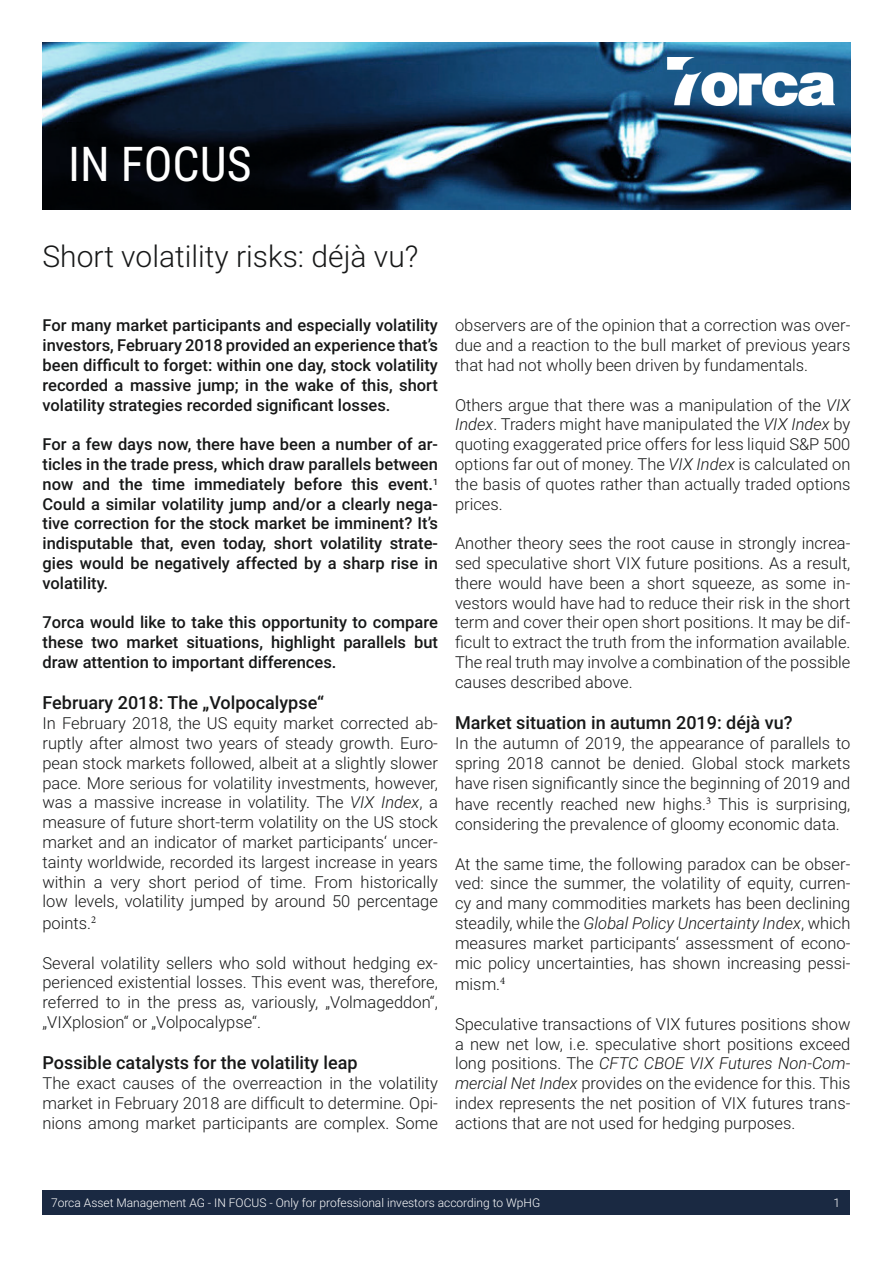
<style>
.page{position:relative;width:893px;height:1263px;background:#fff}
.page>*{position:absolute;margin:0;border:0;box-sizing:border-box;transform-origin:0 0}
.t1{font:48px "Roboto Condensed";color:#fff}
.t2{font:300 30px "Roboto";color:#171818}
.t3{font:500 18px "Roboto";color:#171818}
.t4{font:300 16.5px/19.8px "Roboto";color:#171818;text-align:justify}
.t5{font:500 16.5px/19.8px "Roboto";color:#171818;text-align:justify}
.t6{font:300 12px "Roboto";color:#fff}
.s1{font-style:italic}
</style>
<div class="page">
<img style="left:43px;top:43px;width:807px;height:166px">
<img style="left:668px;top:57px;width:166px;height:48px">
<div style="left:43px;top:1191px;width:807px;height:24px;background:#1a2942"></div>
<h1 class="t1" style="left:68px;top:130px;width:185px">IN FOCUS</h1>
<p class="t2" style="left:43px;top:235px;width:377px">Short volatility risks: déjà vu?</p>
<p class="t5" style="left:43px;top:315px;width:397px">For many market participants and especially volatility investors, February 2018 provided an experience that’s been difficult to forget: within one day, stock volatility recorded a massive jump; in the wake of this, short volatility strategies recorded significant losses.</p>
<p class="t5" style="left:43px;top:434px;width:397px">For a few days now, there have been a number of ar&shy;ticles in the trade press, which draw parallels between now and the time immediately before this event.<sup>1<br></sup>Could a similar volatility jump and/or a clearly nega&shy;tive correction for the stock market be imminent? It’s indisputable that, even today, short volatility strate&shy;gies would be negatively affected by a sharp rise in volatility.</p>
<p class="t5" style="left:43px;top:612px;width:397px">7orca would like to take this opportunity to compare these two market situations, highlight parallels but draw attention to important differences.</p>
<p class="t3" style="left:43px;top:690px;width:283px">February 2018: The „Volpocalypse“</p>
<p class="t4" style="left:43px;top:713px;width:397px">In February 2018, the US equity market corrected ab&shy;ruptly after almost two years of steady growth. Euro&shy;pean stock markets followed, albeit at a slightly slower pace. More serious for volatility investments, however, was a massive increase in volatility. The <span class="s1">VIX Index</span>, a measure of future short-term volatility on the US stock market and an indicator of market participants‘ uncer&shy;tainty worldwide, recorded its largest increase in years within a very short period of time. From historically low levels, volatility jumped by around 50 percentage</p>
<p class="t4" style="left:43px;top:912px;width:55px">points.<sup>2</sup></p>
<p class="t4" style="left:43px;top:952px;width:397px">Several volatility sellers who sold without hedging ex&shy;perienced existential losses. This event was, therefore, referred to in the press as, variously, „Volmageddon“, „VIXplosion“ or „Volpocalypse“.</p>
<p class="t3" style="left:43px;top:1050px;width:317px">Possible catalysts for the volatility leap</p>
<p class="t4" style="left:43px;top:1073px;width:397px">The exact causes of the overreaction in the volatility market in February 2018 are difficult to determine. Opi&shy;nions among market participants are complex. Some</p>
<p class="t4" style="left:455px;top:315px;width:397px">observers are of the opinion that a correction was over&shy;due and a reaction to the bull market of previous years that had not wholly been driven by fundamentals.</p>
<p class="t4" style="left:455px;top:394px;width:397px">Others argue that there was a manipulation of the <span class="s1">VIX Index</span>. Traders might have manipulated the <span class="s1">VIX Index</span> by quoting exaggerated price offers for less liquid S&amp;P 500 options far out of money. The <span class="s1">VIX Index</span> is calculated on the basis of quotes rather than actually traded options prices.</p>
<p class="t4" style="left:455px;top:533px;width:397px">Another theory sees the root cause in strongly increa&shy;sed speculative short VIX future positions. As a result, there would have been a short squeeze, as some in&shy;vestors would have had to reduce their risk in the short term and cover their open short positions. It may be dif&shy;ficult to extract the truth from the information available.<br>The real truth may involve a combination of the possible causes described above.</p>
<p class="t3" style="left:455px;top:710px;width:339px">Market situation in autumn 2019: déjà vu?</p>
<p class="t4" style="left:455px;top:732px;width:397px">In the autumn of 2019, the appearance of parallels to spring 2018 cannot be denied. Global stock markets have risen significantly since the beginning of 2019 and</p>
<p class="t4" style="left:455px;top:794px;width:397px">have recently reached new highs.<sup>3</sup> This is surprising, considering the prevalence of gloomy economic data.</p>
<p class="t4" style="left:455px;top:853px;width:397px">At the same time, the following paradox can be obser&shy;ved: since the summer, the volatility of equity, curren&shy;cy and many commodities markets has been declining steadily, while the <span class="s1">Global Policy Uncertainty Index</span>, which measures market participants‘ assessment of econo&shy;mic policy uncertainties, has shown increasing pessi-</p>
<p class="t4" style="left:455px;top:974px;width:52px">mism.<sup>4</sup></p>
<p class="t4" style="left:455px;top:1013px;width:397px">Speculative transactions of VIX futures positions show a new net low, i.e. speculative short positions exceed long positions. The <span class="s1">CFTC CBOE VIX Futures Non-Com&shy;mercial Net Index</span> provides on the evidence for this. This index represents the net position of VIX futures trans&shy;actions that are not used for hedging purposes.</p>
<p class="t6" style="left:51px;top:1194px;width:491px">7orca Asset Management AG - IN FOCUS - Only for professional investors according to WpHG</p>
<p class="t6" style="left:834px;top:1194px;width:8px">1</p>
</div>
